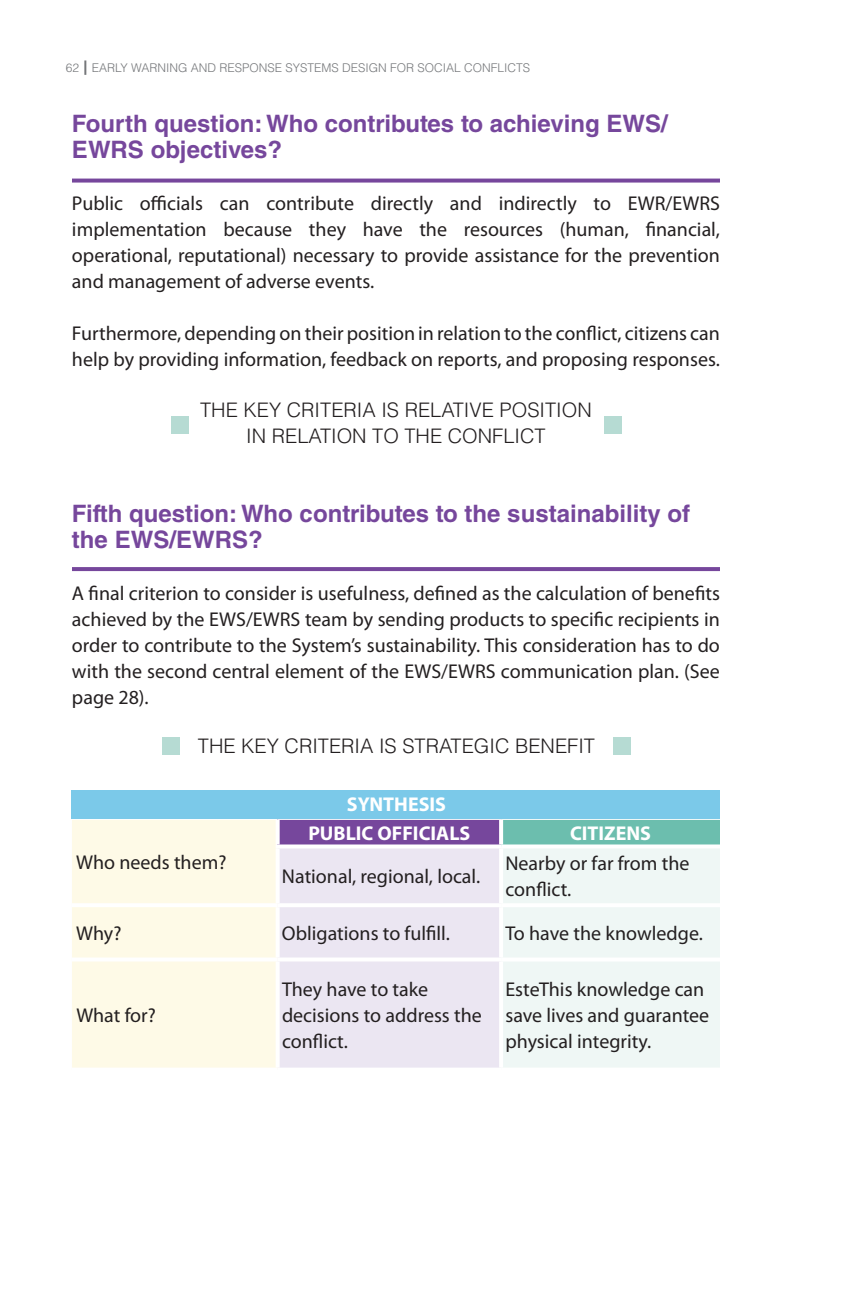
<style>
.page{position:relative;width:864px;height:1296px;background:#fff}
.page>*{position:absolute;margin:0;border:0;box-sizing:border-box;transform-origin:0 0}
.t1{font:700 24px/26px "Helvetica LT Std";color:#76479c}
.t2{font:20px/26px "Myriad Pro";color:#231f20}
.t3{font:300 20px "Helvetica LT Std";color:#231f20}
.t4{font:700 20px "Myriad Pro";color:#fff}
.t5{font:300 12px "Helvetica LT Std";color:#76787b}
.s1{font-weight:700;color:#fff}
</style>
<div class="page">
<svg style="left:84px;top:60px;width:2px;height:15px"></svg>
<div style="left:72px;top:820px;width:204px;height:248px;background:#fefae7"></div>
<div style="left:278px;top:818px;width:223px;height:28px;background:#76479c"></div>
<div style="left:501px;top:818px;width:219px;height:28px;background:#6cbeae"></div>
<div style="left:280px;top:848px;width:219px;height:220px;background:#ebe6f2"></div>
<div style="left:503px;top:849px;width:217px;height:218px;background:#eff7f5"></div>
<svg style="left:72px;top:818px;width:206px;height:2px"></svg>
<svg style="left:278px;top:818px;width:223px;height:2px"></svg>
<svg style="left:278px;top:820px;width:2px;height:24px"></svg>
<svg style="left:501px;top:818px;width:219px;height:2px"></svg>
<svg style="left:499px;top:820px;width:4px;height:24px"></svg>
<svg style="left:277px;top:844px;width:224px;height:2px"></svg>
<svg style="left:501px;top:844px;width:219px;height:2px"></svg>
<hr style="left:72px;top:903px;width:206px;height:4px;background:#fff">
<hr style="left:278px;top:903px;width:223px;height:4px;background:#fff">
<hr style="left:501px;top:903px;width:219px;height:4px;background:#fff">
<hr style="left:72px;top:958px;width:206px;height:4px;background:#fff">
<svg style="left:280px;top:958px;width:219px;height:4px"></svg>
<hr style="left:501px;top:958px;width:219px;height:4px;background:#fff">
<svg style="left:72px;top:179px;width:648px;height:4px;background:#855ba6"></svg>
<svg style="left:72px;top:567px;width:648px;height:4px;background:#784a9d"></svg>
<div style="left:171px;top:416px;width:18px;height:17px;background:#b6dbd3"></div>
<div style="left:605px;top:416px;width:17px;height:17px;background:#b6dbd3"></div>
<div style="left:163px;top:737px;width:17px;height:18px;background:#b6dbd3"></div>
<div style="left:613px;top:737px;width:18px;height:18px;background:#b6dbd3"></div>
<div style="left:72px;top:790px;width:648px;height:28px;background:#7bc9e9"></div>
<p class="t5" style="left:66px;top:60px;width:466px">62 EARLY WARNING AND RESPONSE SYSTEMS DESIGN FOR SOCIAL CONFLICTS</p>
<p class="t1" style="left:72px;top:110px;width:597px">Fourth question: Who contributes to achieving EWS/<br>EWRS objectives?</p>
<p class="t2" style="left:72px;top:190px;width:650px;text-align:justify">Public officials can contribute directly and indirectly to EWR/EWRS implementation because they have the resources (human, financial, operational, reputational) necessary to provide assistance for the prevention and management of adverse events.</p>
<p class="t2" style="left:72px;top:320px;width:649px">Furthermore, depending on their position in relation to the conflict, citizens can help by providing information, feedback on reports, and proposing responses.</p>
<p class="t3" style="left:200px;top:397px;width:99px">THE KEY CRITERIA</p>
<p class="t3" style="left:381px;top:397px;width:35px">IS RELATI</p>
<p class="t3" style="left:470px;top:397px;width:43px">VE POSITION</p>
<p class="t3" style="left:246px;top:423px;width:39px">IN RELATION</p>
<p class="t3" style="left:372px;top:423px;width:89px">TO THECONFLICT</p>
<p class="t1" style="left:72px;top:500px;width:620px">Fifth question: Who contributes to the sustainability of the EWS/EWRS?</p>
<p class="t2" style="left:72px;top:580px;width:650px;text-align:justify">A final criterion to consider is usefulness, defined as the calculation of benefits achieved by the EWS/EWRS team by sending products to specific recipients in order to contribute to the System’s sustainability. This consideration has to do with the second central element of the EWS/EWRS communication plan. (See page 28).<span class="s1">SÍNTES</span></p>
<p class="t3" style="left:198px;top:733px;width:99px">THE KEY CRITERIA</p>
<p class="t3" style="left:379px;top:733px;width:37px">IS STRATEGIC</p>
<p class="t3" style="left:515px;top:733px;width:26px">BENEFIT</p>
<p class="t2" style="left:76px;top:849px;width:152px">Who needs them?</p>
<p class="t4" style="left:347px;top:791px;width:101px">SYNTHESIS</p>
<p class="t4" style="left:308px;top:820px;width:164px">PUBLIC OFFICIALS</p>
<p class="t4" style="left:570px;top:820px;width:83px">CITIZENS</p>
<p class="t2" style="left:282px;top:863px;width:200px">National, regional, local.</p>
<p class="t2" style="left:505px;top:850px;width:186px">Nearby or far from the conflict.</p>
<p class="t2" style="left:76px;top:920px;width:47px">Why?</p>
<p class="t2" style="left:282px;top:920px;width:169px">Obligations to fulfill.</p>
<p class="t2" style="left:505px;top:920px;width:199px">To have the knowledge.</p>
<p class="t2" style="left:76px;top:1002px;width:81px">What for?</p>
<p class="t2" style="left:282px;top:976px;width:201px">They have to take decisions to address the conflict.</p>
<p class="t2" style="left:505px;top:976px;width:205px">EsteThis knowledge can save lives and guarantee physical integrity.</p>
</div>
